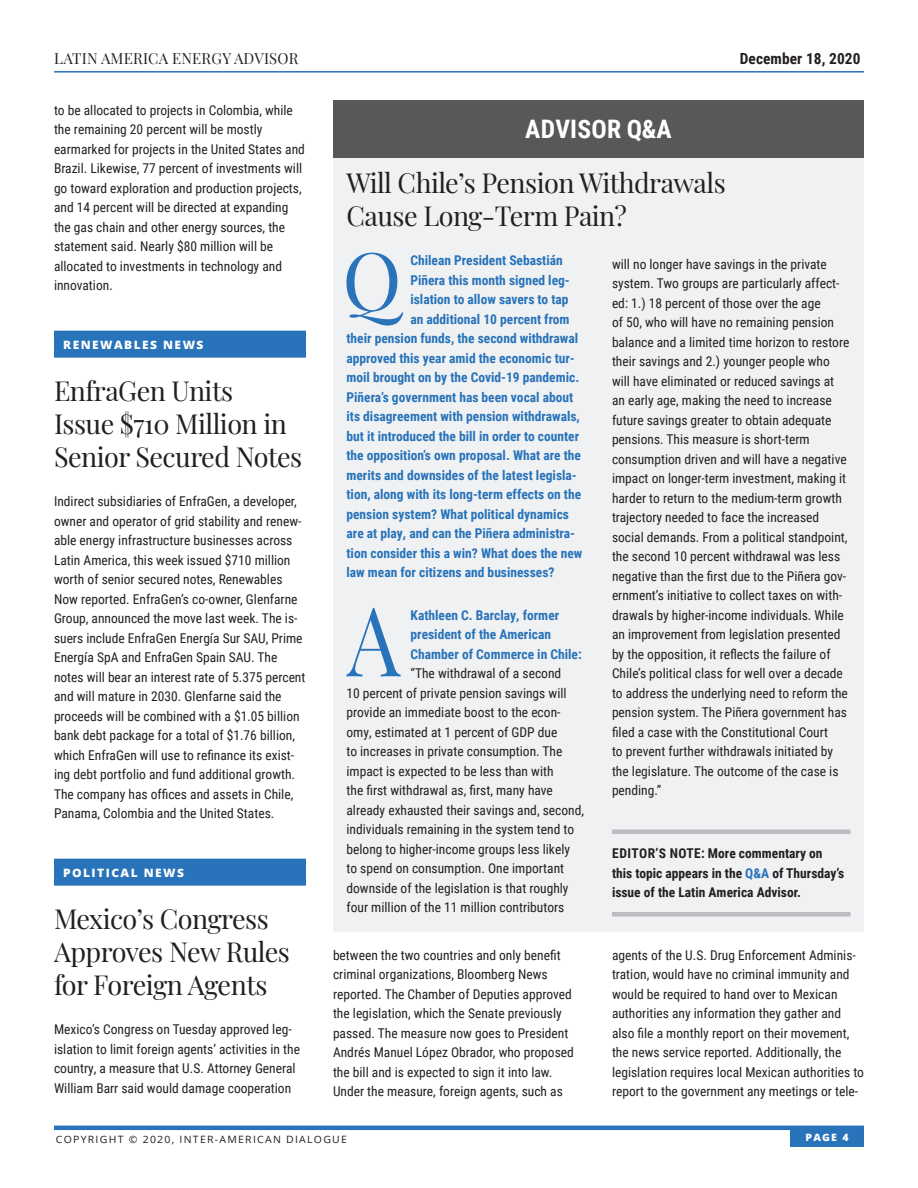
<style>
.page{position:relative;width:918px;height:1188px;background:#fff}
.page>*{position:absolute;margin:0;border:0;box-sizing:border-box;transform-origin:0 0}
.Answer_Text_-_Drop_C{font:96.15px "Playfair Display";color:#2873ba;scale:.88 1}
.Question_Text_-_Drop{font:80.1px "Playfair Display";color:#2873ba}
.Subhead_18pt{font:27px/33px "Playfair Display";letter-spacing:-.02em;color:#231f20}
.White_Section_Titles{font:700 25.5px "Roboto Condensed";letter-spacing:.01em;color:#fff}
.t1{font:700 15.3px "Roboto Condensed";letter-spacing:.005em;color:#231f20}
.t2{font:15px "Playfair Display";letter-spacing:.015em;color:#231f20}
.Answer_Text_-_Drop_C-2{font:13.5px/19.5px "Roboto Condensed";color:#231f20}
.Main_Body_Text{font:13.5px/19.5px "Roboto Condensed";color:#231f20}
.Subhead_18pt-2{font:13.5px/19.5px "Roboto Condensed";color:#231f20}
.Question_Text_-_Drop-2{font:700 13.5px "Roboto Condensed";color:#2873ba}
.Editors_Note{font:700 13.5px/19.5px "Roboto Condensed";color:#231f20}
.Answer_Text_-_Drop_C-3{font:700 13.5px "Roboto Condensed";color:#2873ba}
.Sections_-_with_Ener{font:800 11.55px "Open Sans";letter-spacing:.12em;color:#fff;scale:1.04 1}
.t3{font:10.05px "Open Sans";letter-spacing:.12em;color:#231f20;scale:1.04 1}
.t4{font:800 10.05px "Open Sans";color:#fff;scale:1.04 1}
.s1{color:#2873ba}
</style>
<div class="page">
<hr style="left:54px;top:1126px;width:810px;height:4px;background:#2873ba">
<div style="left:790px;top:1129px;width:74px;height:18px;background:#2873ba"></div>
<hr style="left:54px;top:71px;width:810px;height:2px;background:#2873ba">
<div style="left:54px;top:331px;width:252px;height:27px;background:#2873ba"></div>
<div style="left:54px;top:859px;width:252px;height:27px;background:#2873ba"></div>
<div style="left:333px;top:151px;width:531px;height:781px;background:#f0f1f2"></div>
<hr style="left:612px;top:830px;width:238px;height:4px;background:#bcbdc0">
<hr style="left:612px;top:912px;width:238px;height:4px;background:#bcbdc0">
<div style="left:333px;top:100px;width:531px;height:58px;background:#57585a"></div>
<p class="t2" style="left:54px;top:46px;width:246px">LATIN AMERICA ENERGY ADVISOR</p>
<p class="t1" style="left:740px;top:47px;width:122px">December 18, 2020</p>
<p class="Main_Body_Text" style="left:54px;top:100px;width:252px">to be allocated to projects in Colombia, while the remaining 20 percent will be mostly earmarked for projects in the United States and Brazil. Likewise, 77 percent of investments will go toward exploration and production projects, and 14 percent will be directed at expanding the gas chain and other energy sources, the statement said. Nearly $80 million will be allocated to investments in technology and innovation.</p>
<p class="White_Section_Titles" style="left:525px;top:111px;width:148px">ADVISOR Q&amp;A</p>
<p class="Subhead_18pt" style="left:346px;top:165px;width:381px">Will Chile’s Pension Withdrawals<br>Cause Long-Term Pain?</p>
<p class="Question_Text_-_Drop" style="left:342px;top:218px;width:61px">Q</p>
<p class="Question_Text_-_Drop-2" style="left:410px;top:251px;width:154px">Chilean President Sebastián</p>
<p class="Answer_Text_-_Drop_C-2" style="left:612px;top:253px;width:239px">will no longer have savings in the private system. Two groups are particularly affect&shy;ed: 1.) 18 percent of those over the age<br>of 50, who will have no remaining pension balance and a limited time horizon to restore their savings and 2.) younger people who will have eliminated or reduced savings at an early age, making the need to increase future savings greater to obtain adequate pensions. This measure is short-term consumption driven and will have a negative impact on longer-term investment, making it harder to return to the medium-term growth trajectory needed to face the increased social demands. From a political standpoint, the second 10 percent withdrawal was less negative than the first due to the Piñera gov&shy;ernment’s initiative to collect taxes on with&shy;drawals by higher-income individuals. While an improvement from legislation presented by the opposition, it reflects the failure of Chile’s political class for well over a decade to address the underlying need to reform the pension system. The Piñera government has filed a case with the Constitutional Court<br>to prevent further withdrawals initiated by the legislature. The outcome of the case is pending.”</p>
<p class="Question_Text_-_Drop-2" style="left:410px;top:271px;width:161px">Piñera this month signed leg-</p>
<p class="Question_Text_-_Drop-2" style="left:410px;top:290px;width:160px">islation to allow savers to tap</p>
<p class="Question_Text_-_Drop-2" style="left:410px;top:310px;width:161px">an additional 10 percent from</p>
<p class="Question_Text_-_Drop-2" style="left:346px;top:329px;width:233px">their pension funds, the second withdrawal</p>
<p class="Question_Text_-_Drop-2" style="left:346px;top:349px;width:230px">approved this year amid the economic tur-</p>
<p class="Question_Text_-_Drop-2" style="left:346px;top:368px;width:234px">moil brought on by the Covid-19 pandemic.</p>
<p class="Question_Text_-_Drop-2" style="left:346px;top:388px;width:228px">Piñera’s government has been vocal about</p>
<p class="Question_Text_-_Drop-2" style="left:346px;top:407px;width:235px">its disagreement with pension withdrawals,</p>
<p class="Question_Text_-_Drop-2" style="left:346px;top:427px;width:234px">but it introduced the bill in order to counter</p>
<p class="Question_Text_-_Drop-2" style="left:346px;top:446px;width:236px">the opposition’s own proposal. What are the</p>
<p class="Question_Text_-_Drop-2" style="left:346px;top:466px;width:232px">merits and downsides of the latest legisla-</p>
<p class="Question_Text_-_Drop-2" style="left:346px;top:485px;width:236px">tion, along with its long-term effects on the</p>
<p class="Question_Text_-_Drop-2" style="left:346px;top:505px;width:224px">pension system? What political dynamics</p>
<p class="Question_Text_-_Drop-2" style="left:346px;top:524px;width:230px">are at play, and can the Piñera administra-</p>
<p class="Question_Text_-_Drop-2" style="left:346px;top:544px;width:237px">tion consider this a win? What does the new</p>
<p class="Question_Text_-_Drop-2" style="left:346px;top:563px;width:210px">law mean for citizens and businesses?</p>
<p class="Answer_Text_-_Drop_C" style="left:347px;top:565px;width:62px">A</p>
<p class="Answer_Text_-_Drop_C-3" style="left:411px;top:605px;width:150px">Kathleen C. Barclay, former</p>
<p class="Sections_-_with_Ener" style="left:63px;top:336px;width:136px">RENEWABLES NEWS</p>
<p class="Subhead_18pt" style="left:54px;top:372px;width:250px">EnfraGen Units<br>Issue $710 Million in<br>Senior Secured Notes</p>
<p class="Main_Body_Text" style="left:54px;top:491px;width:253px">Indirect subsidiaries of EnfraGen, a developer, owner and operator of grid stability and renew&shy;able energy infrastructure businesses across Latin America, this week issued $710 million worth of senior secured notes, Renewables Now reported. EnfraGen’s co-owner, Glenfarne Group, announced the move last week. The is&shy;suers include EnfraGen Energía Sur SAU, Prime Energía SpA and EnfraGen Spain SAU. The notes will bear an interest rate of 5.375 percent and will mature in 2030. Glenfarne said the proceeds will be combined with a $1.05 billion bank debt package for a total of $1.76 billion, which EnfraGen will use to refinance its exist&shy;ing debt portfolio and fund additional growth.<br>The company has offices and assets in Chile, Panama, Colombia and the United States.</p>
<p class="Answer_Text_-_Drop_C-3" style="left:411px;top:625px;width:142px">president of the American</p>
<p class="Answer_Text_-_Drop_C-3" style="left:411px;top:644px;width:173px">Chamber of Commerce in Chile:</p>
<p class="Answer_Text_-_Drop_C-2" style="left:411px;top:663px;width:152px">“The withdrawal of a second</p>
<p class="Answer_Text_-_Drop_C-2" style="left:346px;top:682px;width:222px">10 percent of private pension savings will</p>
<p class="Answer_Text_-_Drop_C-2" style="left:346px;top:702px;width:216px">provide an immediate boost to the econ-</p>
<p class="Answer_Text_-_Drop_C-2" style="left:346px;top:721px;width:212px">omy, estimated at 1 percent of GDP due</p>
<p class="Answer_Text_-_Drop_C-2" style="left:346px;top:741px;width:217px">to increases in private consumption. The</p>
<p class="Answer_Text_-_Drop_C-2" style="left:346px;top:760px;width:209px">impact is expected to be less than with</p>
<p class="Answer_Text_-_Drop_C-2" style="left:346px;top:780px;width:208px">the first withdrawal as, first, many have</p>
<p class="Answer_Text_-_Drop_C-2" style="left:346px;top:799px;width:239px">already exhausted their savings and, second,</p>
<p class="Answer_Text_-_Drop_C-2" style="left:346px;top:819px;width:229px">individuals remaining in the system tend to</p>
<p class="Answer_Text_-_Drop_C-2" style="left:346px;top:838px;width:225px">belong to higher-income groups less likely</p>
<p class="Answer_Text_-_Drop_C-2" style="left:346px;top:858px;width:219px">to spend on consumption. One important</p>
<p class="Answer_Text_-_Drop_C-2" style="left:346px;top:877px;width:224px">downside of the legislation is that roughly</p>
<p class="Answer_Text_-_Drop_C-2" style="left:346px;top:897px;width:219px">four million of the 11 million contributors</p>
<p class="Editors_Note" style="left:612px;top:843px;width:234px">EDITOR’S NOTE: More commentary on this topic appears in the <span class="s1">Q&amp;A</span> of Thursday’s issue of the Latin America Advisor.</p>
<p class="Sections_-_with_Ener" style="left:63px;top:864px;width:118px">POLITICAL NEWS</p>
<p class="Subhead_18pt" style="left:54px;top:900px;width:238px">Mexico’s Congress<br>Approves New Rules for Foreign Agents</p>
<p class="Subhead_18pt-2" style="left:54px;top:1019px;width:247px">Mexico’s Congress on Tuesday approved leg&shy;islation to limit foreign agents’ activities in the country, a measure that U.S. Attorney General William Barr said would damage cooperation</p>
<p class="Subhead_18pt-2" style="left:333px;top:945px;width:242px">between the two countries and only benefit criminal organizations, Bloomberg News reported. The Chamber of Deputies approved the legislation, which the Senate previously passed. The measure now goes to President Andrés Manuel López Obrador, who proposed the bill and is expected to sign it into law.<br>Under the measure, foreign agents, such as</p>
<p class="Subhead_18pt-2" style="left:612px;top:945px;width:253px">agents of the U.S. Drug Enforcement Adminis&shy;tration, would have no criminal immunity and would be required to hand over to Mexican authorities any information they gather and also file a monthly report on their movement, the news service reported. Additionally, the legislation requires local Mexican authorities to report to the government any meetings or tele-</p>
<p class="t3" style="left:56px;top:1132px;width:281px">COPYRIGHT © 2020, INTER-AMERICAN DIALOGUE</p>
<p class="t4" style="left:806px;top:1129px;width:43px">PAGE 4</p>
</div>
